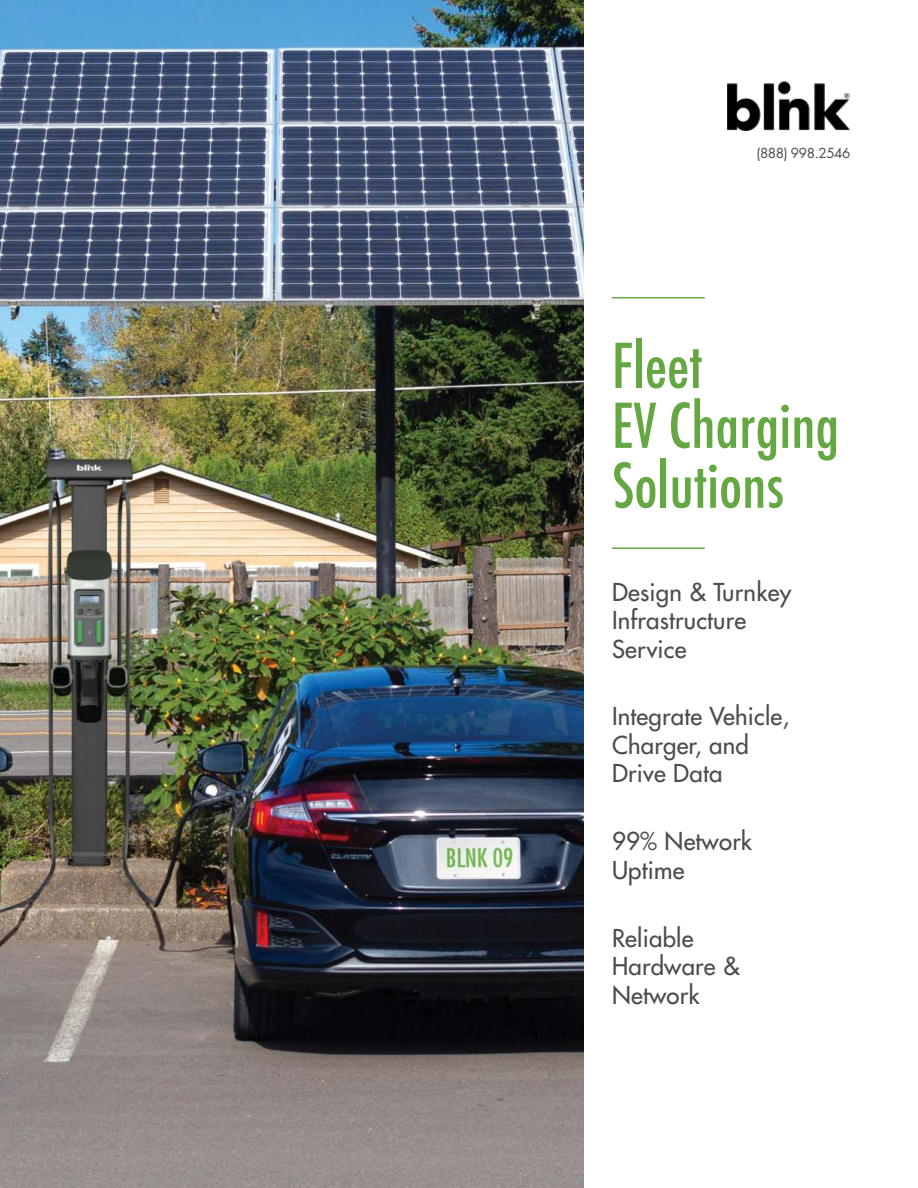
<style>
.page{position:relative;width:918px;height:1188px;background:#fff}
.page>*{position:absolute;margin:0;border:0;box-sizing:border-box;transform-origin:0 0}
.t1{font:500 condensed 60px/59.8px "Futura";color:#65a843}
.t2{font:500 24px/28.5px "Futura Std";letter-spacing:.01em;color:#4c4c4e}
.t3{font:13.5px "Futura Std";letter-spacing:-.03em;color:#4c4c4e}
</style>
<div class="page">
<img style="left:0;top:0;width:584px;height:1188px">
<hr style="left:612px;top:548px;width:93px;height:1px;background:#65a843">
<hr style="left:612px;top:297px;width:93px;height:1px;background:#65a843">
<img style="left:727px;top:81px;width:123px;height:50px">
<p class="t3" style="left:757px;top:146px;width:95px">(888) 998.2546</p>
<h1 class="t1" style="left:612px;top:340px;width:229px">Fleet<br>EV Charging<br>Solutions</h1>
<p class="t2" style="left:612px;top:579px;width:181px">Design &amp; Turnkey<br>Infrastructure<br>Service</p>
<p class="t2" style="left:612px;top:704px;width:179px">Integrate Vehicle,<br>Charger, and<br>Drive Data</p>
<p class="t2" style="left:612px;top:829px;width:142px">99% Network<br>Uptime</p>
<p class="t2" style="left:612px;top:925px;width:129px">Reliable<br>Hardware &amp;<br>Network</p>
</div>
